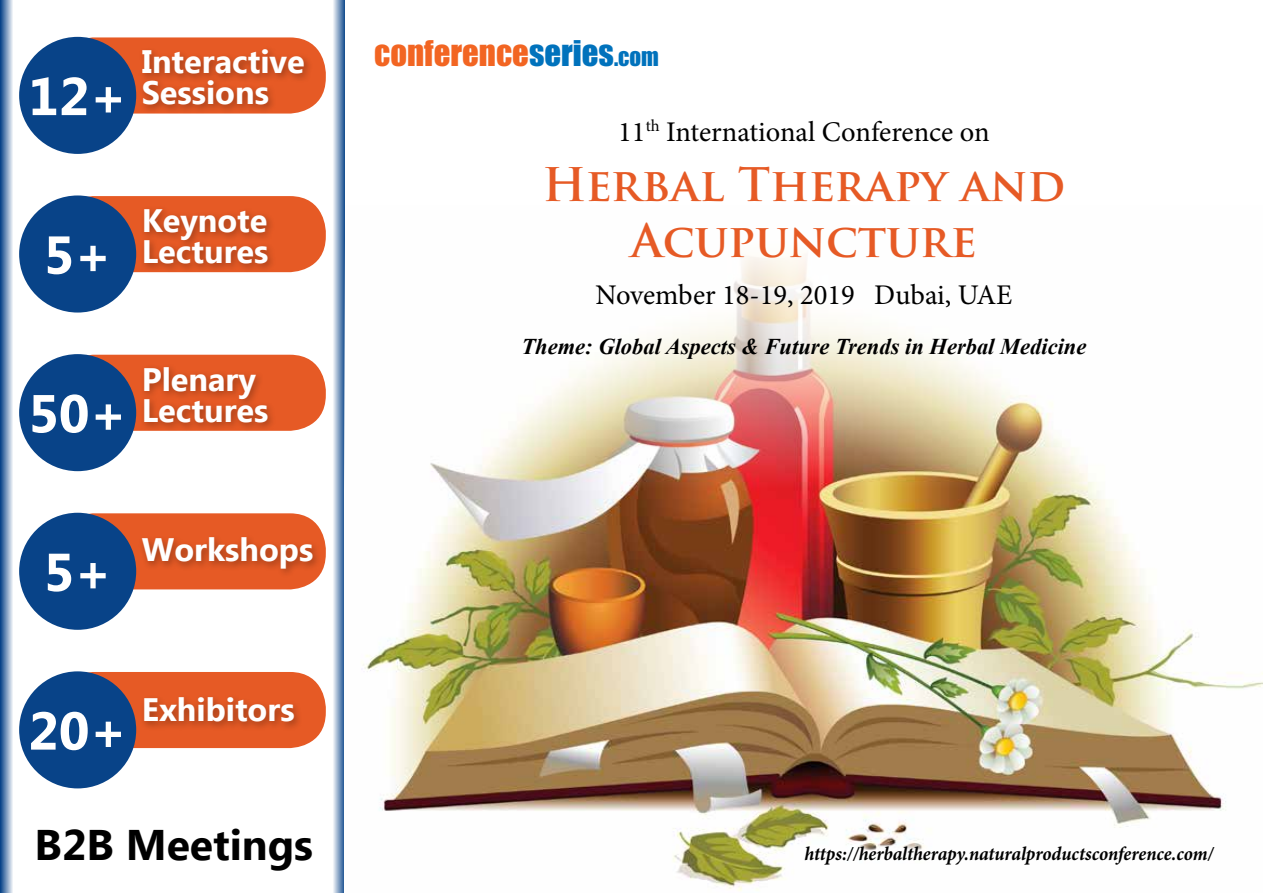
<style>
.page{position:relative;width:1263px;height:893px;background:#fff}
.page>*{position:absolute;margin:0;border:0;box-sizing:border-box;transform-origin:0 0}
.t1{font:700 53.25px "Ebrima";color:#fff}
.t2{font:700 45.15px/56.1px "Trajan Pro";color:#e65a25;text-align:center}
.t3{font:700 42.75px "Ebrima";color:#000}
.t4{font:32.7px "Impact";color:#f26522}
.t5{font:700 32.4px/30.9px "Ebrima";color:#fff}
.t6{font:28.5px "Minion Pro";color:#000}
.t7{font:italic 700 22.5px "Times New Roman";color:#000}
.t8{font:italic 700 19.5px "Minion Pro";letter-spacing:-.005em;color:#000;scale:.95 1}
.s1{color:#0072bc}
.s2{font-size:22.95px;color:#0072bc}
</style>
<div class="page">
<div style="left:58px;top:37px;width:268px;height:77px;background:#e65a25;border-radius:36px"></div>
<div style="left:19px;top:37px;width:117px;height:117px;background:#084388;border-radius:50%"></div>
<div style="left:138px;top:45px;width:176px;height:69px;background:#000;opacity:.3"></div>
<div style="left:58px;top:196px;width:268px;height:76px;background:#e65a25;border-radius:36px"></div>
<div style="left:19px;top:195px;width:117px;height:118px;background:#084388;border-radius:50%"></div>
<div style="left:140px;top:205px;width:137px;height:68px;background:#000;opacity:.3"></div>
<div style="left:58px;top:355px;width:268px;height:76px;background:#e65a25;border-radius:36px"></div>
<div style="left:19px;top:354px;width:117px;height:117px;background:#084388;border-radius:50%"></div>
<div style="left:140px;top:362px;width:137px;height:70px;background:#000;opacity:.3"></div>
<div style="left:58px;top:513px;width:268px;height:76px;background:#e65a25;border-radius:36px"></div>
<div style="left:19px;top:513px;width:117px;height:117px;background:#084388;border-radius:50%"></div>
<div style="left:138px;top:533px;width:184px;height:46px;background:#000;opacity:.3"></div>
<div style="left:58px;top:672px;width:268px;height:76px;background:#e65a25;border-radius:36px"></div>
<div style="left:19px;top:671px;width:117px;height:117px;background:#084388;border-radius:50%"></div>
<div style="left:140px;top:693px;width:164px;height:38px;background:#000;opacity:.3"></div>
<svg style="left:0;top:0;width:13px;height:893px"></svg>
<svg style="left:333px;top:0;width:12px;height:893px"></svg>
<img style="left:363px;top:254px;width:900px;height:637px">
<div style="left:796px;top:837px;width:427px;height:36px;background:#fff"></div>
<h1 class="t1" style="left:28px;top:57px;width:100px">12+</h1>
<p class="t5" style="left:142px;top:48px;width:165px">Interactive<br>Sessions</p>
<h1 class="t1" style="left:44px;top:215px;width:70px">5+</h1>
<p class="t5" style="left:142px;top:207px;width:128px">Keynote<br>Lectures</p>
<h1 class="t1" style="left:28px;top:374px;width:100px">50+</h1>
<p class="t5" style="left:142px;top:365px;width:128px">Plenary<br>Lectures</p>
<h1 class="t1" style="left:44px;top:532px;width:70px">5+</h1>
<p class="t5" style="left:142px;top:536px;width:173px">Workshops</p>
<h1 class="t1" style="left:28px;top:691px;width:100px">20+</h1>
<p class="t5" style="left:142px;top:696px;width:154px">Exhibitors</p>
<h3 class="t3" style="left:35px;top:813px;width:280px">B2B Meetings</h3>
<p class="t4" style="left:374px;top:28px;width:286px">CONFERENCE<span class="s1">SERIES</span><span class="s2">.COM</span></p>
<p class="t6" style="left:618px;top:112px;width:373px">11<sup>th</sup> International Conference on</p>
<h2 class="t2" style="left:543px;top:157px;width:524px">Herbal Therapy and<br>Acupuncture</h2>
<p class="t6" style="left:596px;top:276px;width:418px">November 18-19, 2019 Dubai, UAE</p>
<p class="t7" style="left:521px;top:331px;width:566px">Theme: Global Aspects &amp; Future Trends in Herbal Medicine</p>
<p class="t8" style="left:804px;top:839px;width:432px">https://herbaltherapy.naturalproductsconference.com/</p>
</div>
